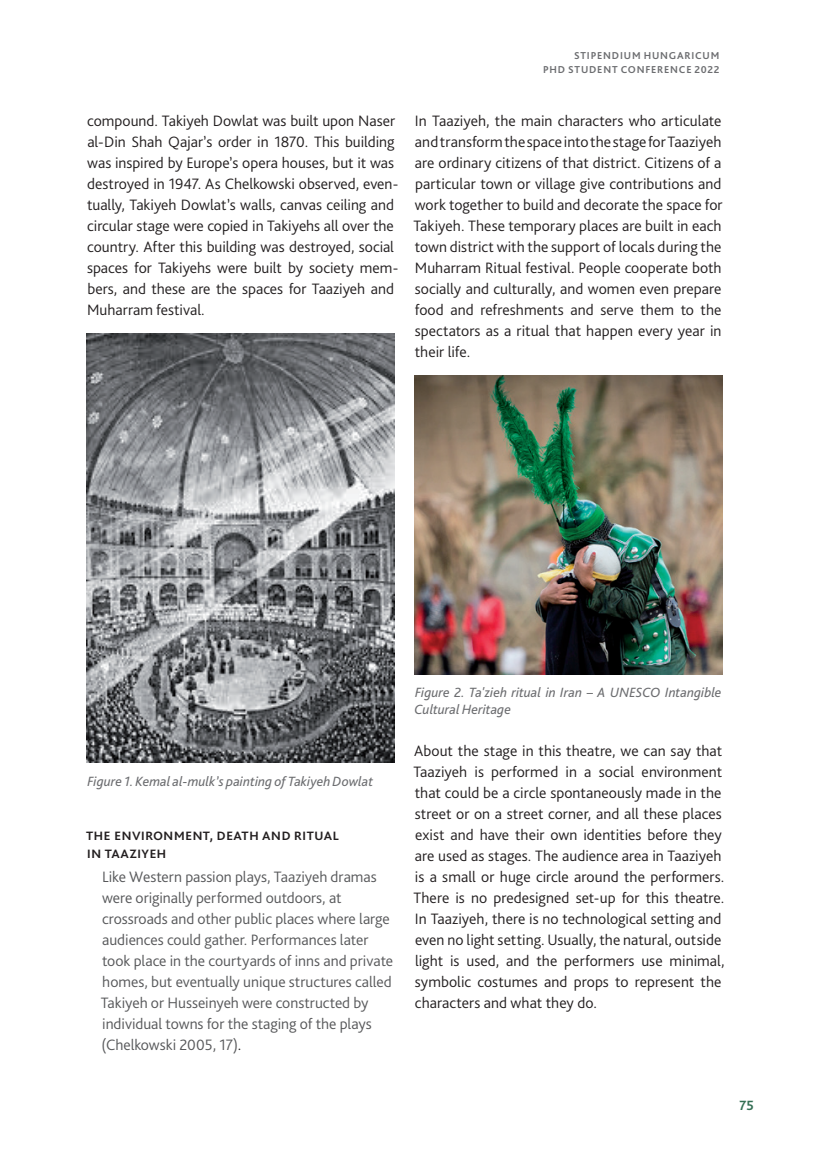
<style>
.page{position:relative;width:819px;height:1166px;background:#fff}
.page>*{position:absolute;margin:0;border:0;box-sizing:border-box;transform-origin:0 0}
.t1{font:300 15.75px/21px "Bliss Pro";color:#231f20}
.t2{font:300 15.75px/21px "Bliss Pro";color:#57585a}
.t3{font:500 15.75px/17.5px "Bliss Pro";letter-spacing:.005em;color:#231f20}
.t4{font:italic 14px/17.5px "Bliss Pro";color:#6c6d70}
.t5{font:700 14px "Bliss Pro";color:#346f54}
.t6{font:700 10.5px/14px "Bliss Pro";letter-spacing:.075em;color:#6c6d70;text-align:right}
.s1{color:#231f20}
</style>
<div class="page">
<img style="left:87px;top:333px;width:307px;height:429px">
<img style="left:414px;top:376px;width:308px;height:298px">
<p class="t6" style="left:543px;top:48px;width:178px">STIPENDIUM HUNGARICUM<br>PHD STUDENT CONFERENCE 2022</p>
<p class="t1" style="left:87px;top:110px;width:313px">compound. Takiyeh Dowlat was built upon Naser al-Din Shah Qajar’s order in 1870. This building was inspired by Europe’s opera houses, but it was destroyed in 1947. As Chelkowski observed, even&shy;tually, Takiyeh Dowlat’s walls, canvas ceiling and circular stage were copied in Takiyehs all over the country. After this building was destroyed, social spaces for Takiyehs were built by society mem&shy;bers, and these are the spaces for Taaziyeh and Muharram festival.</p>
<p class="t1" style="left:413px;top:110px;width:311px;text-align:justify">In Taaziyeh, the main characters who articulate and transform the space into the stage for Taaziyeh are ordinary citizens of that district. Citizens of a particular town or village give contributions and work together to build and decorate the space for Takiyeh. These temporary places are built in each town district with the support of locals during the Muharram Ritual festival. People cooperate both socially and culturally, and women even prepare food and refreshments and serve them to the spectators as a ritual that happen every year in their life.</p>
<p class="t4" style="left:87px;top:772px;width:287px">Figure 1. Kemal al-mulk’s painting of Takiyeh Dowlat</p>
<p class="t3" style="left:86px;top:826px;width:254px">the environment, death and ritual in taaziyeh</p>
<p class="t2" style="left:101px;top:866px;width:294px">Like Western passion plays, Taaziyeh dramas were originally performed outdoors, at crossroads and other public places where large audiences could gather. Performances later took place in the courtyards of inns and private homes, but eventually unique structures called Takiyeh or Husseinyeh were constructed by individual towns for the staging of the plays (Chelkowski 2005, 17)<span class="s1">.</span></p>
<p class="t4" style="left:414px;top:683px;width:308px">Figure 2. Ta'zieh ritual in Iran – A UNESCO Intangible<br>Cultural Heritage</p>
<p class="t1" style="left:413px;top:740px;width:313px">About the stage in this theatre, we can say that Taaziyeh is performed in a social environment that could be a circle spontaneously made in the street or on a street corner, and all these places exist and have their own identities before they are used as stages. The audience area in Taaziyeh is a small or huge circle around the performers.<br>There is no predesigned set-up for this theatre.<br>In Taaziyeh, there is no technological setting and even no light setting. Usually, the natural, outside light is used, and the performers use minimal, symbolic costumes and props to represent the characters and what they do.</p>
<p class="t5" style="left:739px;top:1097px;width:16px">75</p>
</div>
